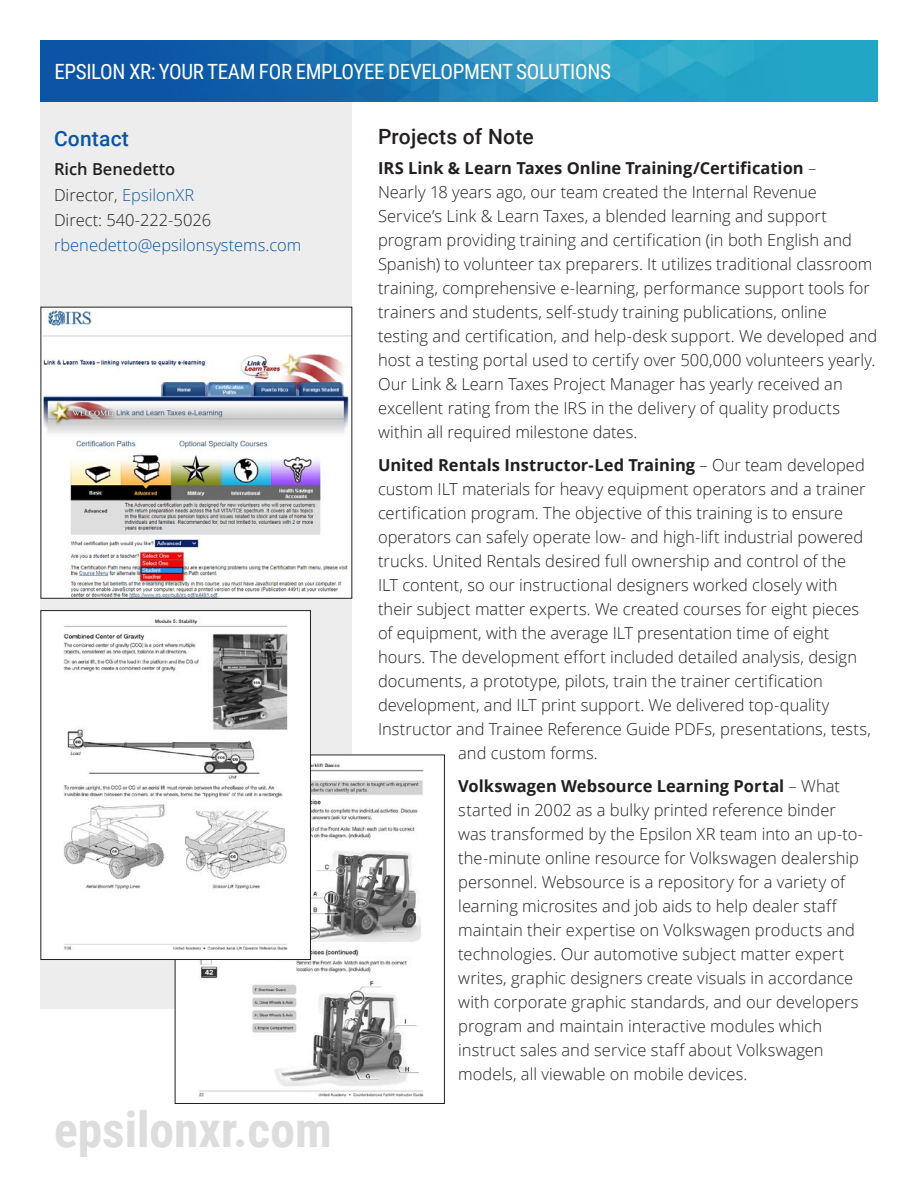
<style>
.page{position:relative;width:918px;height:1188px;background:#fff}
.page>*{position:absolute;margin:0;border:0;box-sizing:border-box;transform-origin:0 0}
.t1{font:700 49.5px "Roboto Condensed";color:#ddddde}
.t2{font:21px "Roboto Condensed";letter-spacing:-.015em;color:#fff}
.t3{font:500 21px "Roboto";letter-spacing:.01em;color:#231f20}
.t4{font:500 21px "Roboto";letter-spacing:.01em;color:#0c54a4}
.t5{font:300 16.5px/24px "Open Sans";color:#231f20}
.t6{font:700 16.5px "Open Sans";color:#231f20}
.t7{font:300 16.5px "Open Sans";color:#0c54a4}
.s1{font-weight:600}
.s2{color:#175d9e}
.s3{font-weight:700}
.s4{font-weight:300}
</style>
<div class="page">
<div style="left:40px;top:102px;width:312px;height:907px;background:#ecedec"></div>
<img style="left:43px;top:309px;width:307px;height:288px">
<img style="left:177px;top:757px;width:247px;height:344px">
<img style="left:42px;top:612px;width:267px;height:346px">
<div style="left:40px;top:610px;width:271px;height:350px;border:1px solid #231f20"></div>
<img style="left:40px;top:40px;width:838px;height:62px">
<p class="t2" style="left:54px;top:57px;width:558px">EPSILON XR: YOUR TEAM FOR EMPLOYEE DEVELOPMENT SOLUTIONS</p>
<p class="t4" style="left:54px;top:124px;width:76px">Contact</p>
<p class="t5" style="left:54px;top:156px;width:159px;line-height:25.3px"><span class="s1">Rich Benedetto<br></span>Director, <span class="s2">EpsilonXR<br></span>Direct: 540-222-5026</p>
<p class="t7" style="left:54px;top:234px;width:249px">rbenedetto@epsilonsystems.com</p>
<h1 class="t1" style="left:54px;top:1095px;width:279px">epsilonxr.com</h1>
<p class="t3" style="left:378px;top:122px;width:157px">Projects of Note</p>
<p class="t5" style="left:378px;top:156px;width:501px"><span class="s3">IRS Link &amp; Learn Taxes Online Training/Certification</span> –<br>Nearly 18 years ago, our team created the Internal Revenue Service’s Link &amp; Learn Taxes, a blended learning and support program providing training and certification (in both English and Spanish) to volunteer tax preparers. It utilizes traditional classroom training, comprehensive e-learning, performance support tools for trainers and students, self-study training publications, online testing and certification, and help-desk support. We developed and host a testing portal used to certify over 500,000 volunteers yearly.<br>Our Link &amp; Learn Taxes Project Manager has yearly received an excellent rating from the IRS in the delivery of quality products within all required milestone dates.</p>
<p class="t6" style="left:378px;top:453px;width:488px">United Rentals Instructor-Led Training <span class="s4">– Our team developed</span></p>
<p class="t5" style="left:378px;top:477px;width:489px">custom ILT materials for heavy equipment operators and a trainer</p>
<p class="t5" style="left:378px;top:501px;width:467px">certification program. The objective of this training is to ensure</p>
<p class="t5" style="left:378px;top:525px;width:487px">operators can safely operate low- and high-lift industrial powered</p>
<p class="t5" style="left:378px;top:549px;width:470px">trucks. United Rentals desired full ownership and control of the</p>
<p class="t5" style="left:378px;top:573px;width:461px">ILT content, so our instructional designers worked closely with</p>
<p class="t5" style="left:378px;top:597px;width:483px">their subject matter experts. We created courses for eight pieces</p>
<p class="t5" style="left:378px;top:621px;width:453px">of equipment, with the average ILT presentation time of eight</p>
<p class="t5" style="left:378px;top:645px;width:481px">hours. The development effort included detailed analysis, design</p>
<p class="t5" style="left:378px;top:669px;width:447px">documents, a prototype, pilots, train the trainer certification</p>
<p class="t5" style="left:378px;top:693px;width:453px">development, and ILT print support. We delivered top-quality</p>
<p class="t5" style="left:378px;top:717px;width:495px">Instructor and Trainee Reference Guide PDFs, presentations, tests,</p>
<p class="t5" style="left:458px;top:741px;width:141px">and custom forms.</p>
<p class="t5" style="left:458px;top:773px;width:407px"><span class="s3">Volkswagen Websource Learning Portal</span> – What started in 2002 as a bulky printed reference binder was transformed by the Epsilon XR team into an up-to&shy;the-minute online resource for Volkswagen dealership personnel. Websource is a repository for a variety of learning microsites and job aids to help dealer staff maintain their expertise on Volkswagen products and technologies. Our automotive subject matter expert writes, graphic designers create visuals in accordance with corporate graphic standards, and our developers program and maintain interactive modules which instruct sales and service staff about Volkswagen models, all viewable on mobile devices.</p>
</div>
